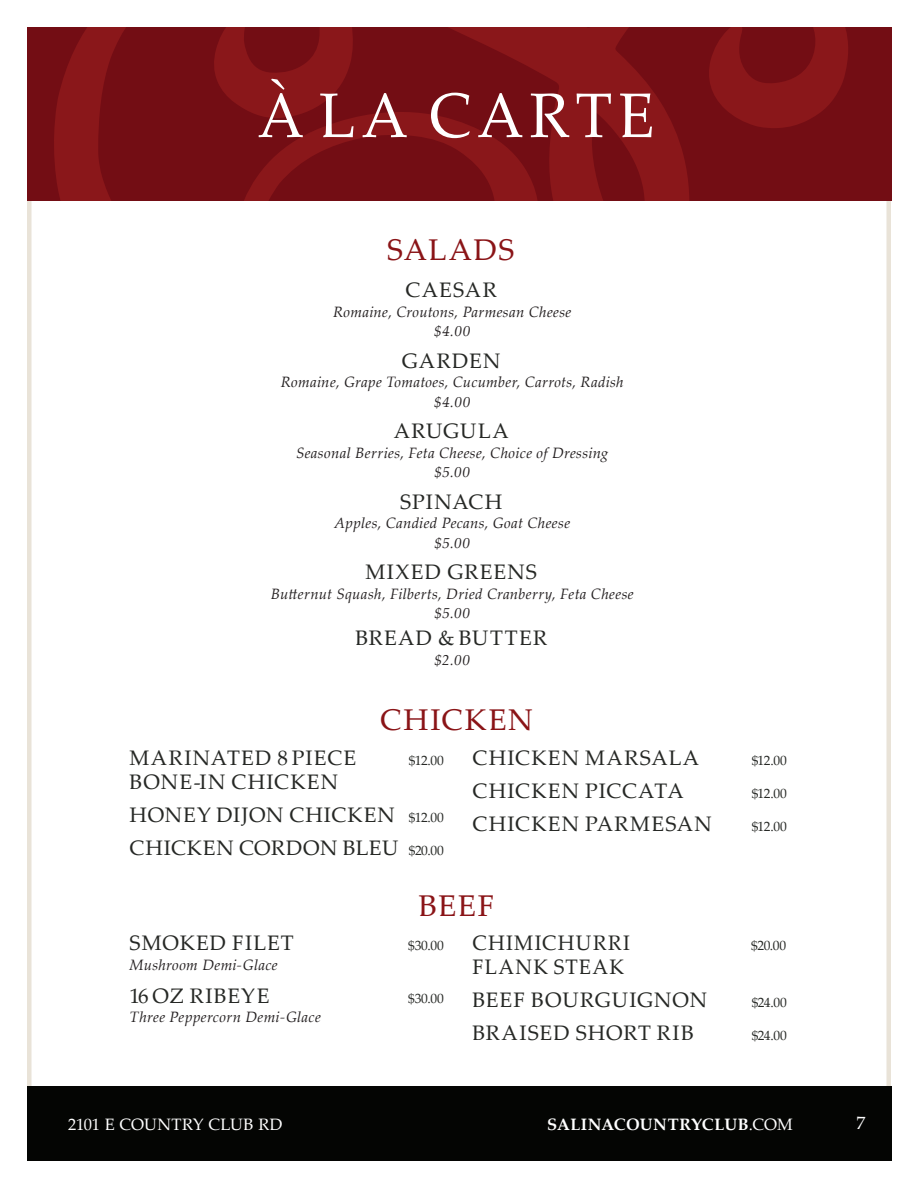
<style>
.page{position:relative;width:918px;height:1188px;background:#fff}
.page>*{position:absolute;margin:0;border:0;box-sizing:border-box;transform-origin:0 0}
.t1{font:63px "Palatino Linotype";letter-spacing:.1em;color:#fff;scale:.95 1}
.t2{font:30px "Palatino Linotype";letter-spacing:.055em;color:#8a1417}
.t3{font:21px/33px "Palatino Linotype";letter-spacing:.055em;color:#262825}
.t4{font:21px/33px "Palatino Linotype";letter-spacing:.055em;color:#262825;scale:.96 1}
.t5{font:18px "Palatino Linotype";color:#fff}
.t6{font:700 16.5px "Palatino Linotype";letter-spacing:.015em;color:#fff}
.t7{font:16.5px "Palatino Linotype";letter-spacing:-.005em;color:#fff}
.t8{font:italic 15px/19.5px "Palatino Linotype";letter-spacing:.02em;color:#231f20;text-align:center}
.t9{font:13.5px "Palatino Linotype";letter-spacing:-.01em;color:#262825}
.s1{font-size:13.5px}
.s2{font-weight:400}
</style>
<div class="page">
<div style="left:27px;top:1086px;width:864px;height:75px;background:#040503"></div>
<div style="left:27px;top:27px;width:864px;height:174px;background:#730d14"></div>
<svg style="left:54px;top:27px;width:794px;height:174px"></svg>
<h1 class="t1" style="left:258px;top:79px;width:419px">À LA CARTE</h1>
<h2 class="t2" style="left:387px;top:232px;width:129px">SALADS</h2>
<h3 class="t3" style="left:406px;top:274px;width:93px">CAESAR</h3>
<p class="t8" style="left:333px;top:303px;width:240px">Romaine, Croutons, Parmesan Cheese $4.00</p>
<h3 class="t3" style="left:402px;top:344px;width:100px">GARDEN</h3>
<p class="t8" style="left:281px;top:374px;width:345px">Romaine, Grape Tomatoes, Cucumber, Carrots, Radish $4.00</p>
<h3 class="t3" style="left:394px;top:415px;width:117px">ARUGULA</h3>
<p class="t8" style="left:296px;top:444px;width:314px">Seasonal Berries, Feta Cheese, Choice of Dressing $5.00</p>
<h3 class="t3" style="left:400px;top:485px;width:104px">SPINACH</h3>
<p class="t8" style="left:334px;top:515px;width:237px">Apples, Candied Pecans, Goat Cheese $5.00</p>
<h3 class="t3" style="left:366px;top:556px;width:173px">MIXED GREENS</h3>
<p class="t8" style="left:271px;top:583px;width:364px">Butternut Squash, Filberts, Dried Cranberry, Feta Cheese $5.00</p>
<h3 class="t3" style="left:355px;top:622px;width:193px">BREAD &amp; BUTTER</h3>
<p class="t8" style="left:435px;top:651px;width:37px">$2.00</p>
<h2 class="t2" style="left:380px;top:703px;width:155px">CHICKEN</h2>
<h3 class="t3" style="left:130px;top:742px;width:228px">MARINATED 8 PIECE</h3>
<p class="t9" style="left:409px;top:752px;width:37px">$12.00</p>
<h3 class="t3" style="left:130px;top:766px;width:316px">BONE-IN CHICKEN<br>HONEY DIJON CHICKEN <span class="s1">$12.00<br></span>CHICKEN CORDON BLEU <span class="s1">$20.00</span></h3>
<h3 class="t3" style="left:473px;top:742px;width:228px">CHICKEN MARSALA</h3>
<p class="t9" style="left:752px;top:752px;width:37px">$12.00</p>
<h3 class="t3" style="left:473px;top:775px;width:213px">CHICKEN PICCATA</h3>
<p class="t9" style="left:752px;top:785px;width:37px">$12.00</p>
<h3 class="t3" style="left:473px;top:808px;width:241px">CHICKEN PARMESAN</h3>
<p class="t9" style="left:752px;top:818px;width:37px">$12.00</p>
<h2 class="t2" style="left:419px;top:888px;width:77px">BEEF</h2>
<h3 class="t3" style="left:130px;top:927px;width:166px">SMOKED FILET</h3>
<p class="t9" style="left:408px;top:938px;width:37px">$30.00</p>
<p class="t8" style="left:130px;top:957px;width:150px">Mushroom Demi-Glace</p>
<h3 class="t3" style="left:130px;top:980px;width:141px">16 OZ RIBEYE</h3>
<p class="t9" style="left:408px;top:990px;width:37px">$30.00</p>
<p class="t8" style="left:130px;top:1009px;width:193px">Three Peppercorn Demi-Glace</p>
<h3 class="t4" style="left:473px;top:927px;width:165px">CHIMICHURRI</h3>
<p class="t9" style="left:751px;top:938px;width:37px">$20.00</p>
<h3 class="t4" style="left:473px;top:951px;width:246px">FLANK STEAK<br>BEEF BOURGUIGNON</h3>
<p class="t9" style="left:752px;top:995px;width:37px">$24.00</p>
<h3 class="t3" style="left:473px;top:1017px;width:223px">BRAISED SHORT RIB</h3>
<p class="t9" style="left:752px;top:1028px;width:37px">$24.00</p>
<p class="t7" style="left:68px;top:1115px;width:216px">2101 E COUNTRY CLUB RD</p>
<p class="t6" style="left:547px;top:1114px;width:247px">SALINACOUNTRYCLUB<span class="s2">.COM</span></p>
<p class="t5" style="left:857px;top:1112px;width:10px">7</p>
</div>
